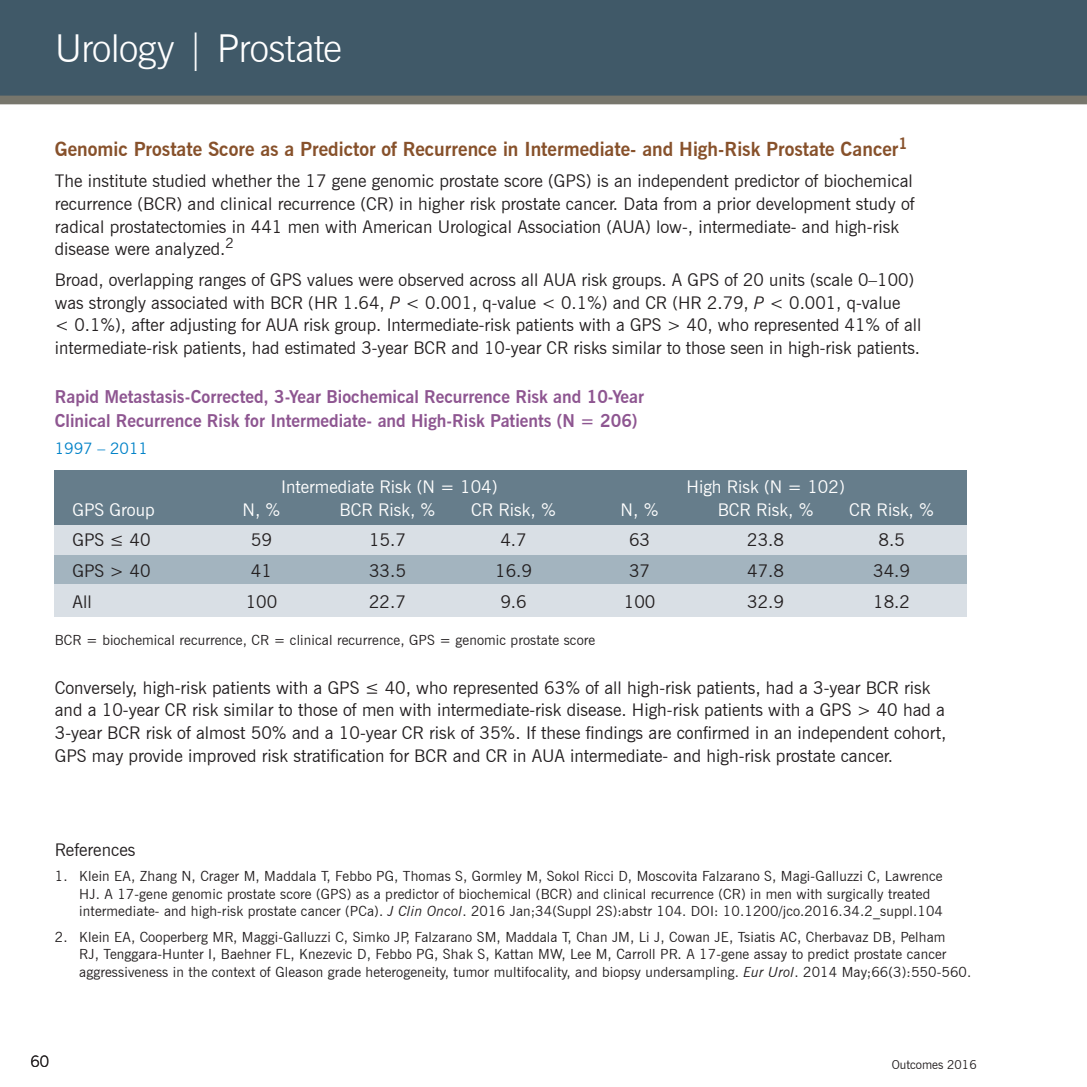
<style>
.page{position:relative;width:1087px;height:1087px;background:#fff}
.page>*{position:absolute;margin:0;border:0;box-sizing:border-box;transform-origin:0 0}
._01-Page_Header{font:300 38.5px "News Gothic BT";letter-spacing:-.015em;color:#fff}
._02-Head{font:700 19.25px "News Gothic BT";color:#87512b}
._05-Body_Copy{font:17.5px/22.8px "News Gothic BT";color:#231f20}
._03-Subhead{font:700 17.5px/24.5px "News Gothic BT";color:#8e5691}
._05-Body_Copy-2{font:17.5px "News Gothic BT";color:#fff}
._03-Subhead-2{font:15.75px "News Gothic BT";color:#0082c8}
.t1{font:300 15.75px "News Gothic BT";color:#231f20}
._06-Source{font:14px/17.5px "News Gothic BT";letter-spacing:.01em;color:#231f20}
.t2{font:12.25px "News Gothic BT";color:#231f20}
.s1{font-style:italic}
</style>
<div class="page">
<div style="left:0;top:0;width:1087px;height:101px;background:#405968"></div>
<div style="left:0;top:96px;width:1087px;height:8px;background:#77766c"></div>
<div style="left:55px;top:471px;width:912px;height:145px;background:#d9dfe5"></div>
<div style="left:55px;top:471px;width:912px;height:54px;background:#667d8b"></div>
<div style="left:55px;top:555px;width:912px;height:29px;background:#a3b4bf"></div>
<p class="_01-Page_Header" style="left:55px;top:25px;width:289px">Urology | Prostate</p>
<p class="_02-Head" style="left:55px;top:138px;width:854px">Genomic Prostate Score as a Predictor of Recurrence in Intermediate- and High-Risk Prostate Cancer<sup>1</sup></p>
<p class="_05-Body_Copy" style="left:55px;top:169px;width:861px">The institute studied whether the 17 gene genomic prostate score (GPS) is an independent predictor of biochemical recurrence (BCR) and clinical recurrence (CR) in higher risk prostate cancer. Data from a prior development study of radical prostatectomies in 441 men with American Urological Association (AUA) low-, intermediate- and high-risk disease were analyzed.<sup>2</sup></p>
<p class="_05-Body_Copy" style="left:55px;top:268px;width:868px">Broad, overlapping ranges of GPS values were observed across all AUA risk groups. A GPS of 20 units (scale 0–100) was strongly associated with BCR (HR 1.64, <span class="s1">P</span> &lt; 0.001, q-value &lt; 0.1%) and CR (HR 2.79, <span class="s1">P</span> &lt; 0.001, q-value<br>&lt; 0.1%), after adjusting for AUA risk group. Intermediate-risk patients with a GPS &gt; 40, who represented 41% of all intermediate-risk patients, had estimated 3-year BCR and 10-year CR risks similar to those seen in high-risk patients.</p>
<p class="_03-Subhead" style="left:55px;top:384px;width:591px">Rapid Metastasis-Corrected, 3-Year Biochemical Recurrence Risk and 10-Year<br>Clinical Recurrence Risk for Intermediate- and High-Risk Patients (N = 206)</p>
<p class="_03-Subhead-2" style="left:55px;top:439px;width:95px">1997 – 2011</p>
<p class="_05-Body_Copy-2" style="left:281px;top:476px;width:218px">Intermediate Risk (N = 104)</p>
<p class="_05-Body_Copy-2" style="left:686px;top:476px;width:160px">High Risk (N = 102)</p>
<p class="_05-Body_Copy-2" style="left:72px;top:499px;width:84px">GPS Group</p>
<p class="_05-Body_Copy-2" style="left:243px;top:499px;width:39px">N, %</p>
<p class="_05-Body_Copy-2" style="left:340px;top:499px;width:97px">BCR Risk, %</p>
<p class="_05-Body_Copy-2" style="left:471px;top:499px;width:86px">CR Risk, %</p>
<p class="_05-Body_Copy-2" style="left:621px;top:499px;width:39px">N, %</p>
<p class="_05-Body_Copy-2" style="left:718px;top:499px;width:97px">BCR Risk, %</p>
<p class="_05-Body_Copy-2" style="left:849px;top:499px;width:86px">CR Risk, %</p>
<p class="_05-Body_Copy" style="left:72px;top:528px;width:80px">GPS ≤ 40</p>
<p class="_05-Body_Copy" style="left:251px;top:528px;width:23px">59</p>
<p class="_05-Body_Copy" style="left:369px;top:528px;width:38px">15.7</p>
<p class="_05-Body_Copy" style="left:500px;top:528px;width:28px">4.7</p>
<p class="_05-Body_Copy" style="left:629px;top:528px;width:23px">63</p>
<p class="_05-Body_Copy" style="left:747px;top:528px;width:38px">23.8</p>
<p class="_05-Body_Copy" style="left:878px;top:528px;width:28px">8.5</p>
<p class="_05-Body_Copy" style="left:72px;top:559px;width:80px">GPS &gt; 40</p>
<p class="_05-Body_Copy" style="left:251px;top:559px;width:23px">41</p>
<p class="_05-Body_Copy" style="left:369px;top:559px;width:38px">33.5</p>
<p class="_05-Body_Copy" style="left:495px;top:559px;width:38px">16.9</p>
<p class="_05-Body_Copy" style="left:629px;top:559px;width:23px">37</p>
<p class="_05-Body_Copy" style="left:747px;top:559px;width:38px">47.8</p>
<p class="_05-Body_Copy" style="left:873px;top:559px;width:38px">34.9</p>
<p class="_05-Body_Copy" style="left:72px;top:590px;width:21px">All</p>
<p class="_05-Body_Copy" style="left:246px;top:590px;width:33px">100</p>
<p class="_05-Body_Copy" style="left:369px;top:590px;width:38px">22.7</p>
<p class="_05-Body_Copy" style="left:500px;top:590px;width:28px">9.6</p>
<p class="_05-Body_Copy" style="left:624px;top:590px;width:33px">100</p>
<p class="_05-Body_Copy" style="left:747px;top:590px;width:38px">32.9</p>
<p class="_05-Body_Copy" style="left:873px;top:590px;width:38px">18.2</p>
<p class="_06-Source" style="left:55px;top:631px;width:542px">BCR = biochemical recurrence, CR = clinical recurrence, GPS = genomic prostate score</p>
<p class="_05-Body_Copy" style="left:55px;top:676px;width:893px">Conversely, high-risk patients with a GPS ≤ 40, who represented 63% of all high-risk patients, had a 3-year BCR risk and a 10-year CR risk similar to those of men with intermediate-risk disease. High-risk patients with a GPS &gt; 40 had a 3-year BCR risk of almost 50% and a 10-year CR risk of 35%. If these findings are confirmed in an independent cohort, GPS may provide improved risk stratification for BCR and CR in AUA intermediate- and high-risk prostate cancer.</p>
<p class="_05-Body_Copy" style="left:55px;top:838px;width:82px">References</p>
<p class="_06-Source" style="left:79px;top:867px;width:865px;text-indent:-24px">1. Klein EA, Zhang N, Crager M, Maddala T, Febbo PG, Thomas S, Gormley M, Sokol Ricci D, Moscovita Falzarano S, Magi-Galluzzi C, Lawrence<br>HJ. A 17-gene genomic prostate score (GPS) as a predictor of biochemical (BCR) and clinical recurrence (CR) in men with surgically treated intermediate- and high-risk prostate cancer (PCa). <span class="s1">J Clin Oncol</span>. 2016 Jan;34(Suppl 2S):abstr 104. DOI: 10.1200/jco.2016.34.2_suppl.104</p>
<p class="_06-Source" style="left:79px;top:928px;width:893px;text-indent:-24px">2. Klein EA, Cooperberg MR, Maggi-Galluzzi C, Simko JP, Falzarano SM, Maddala T, Chan JM, Li J, Cowan JE, Tsiatis AC, Cherbavaz DB, Pelham<br>RJ, Tenggara-Hunter I, Baehner FL, Knezevic D, Febbo PG, Shak S, Kattan MW, Lee M, Carroll PR. A 17-gene assay to predict prostate cancer aggressiveness in the context of Gleason grade heterogeneity, tumor multifocality, and biopsy undersampling. <span class="s1">Eur Urol</span>. 2014 May;66(3):550-560.</p>
<p class="t1" style="left:30px;top:1051px;width:20px">60</p>
<p class="t2" style="left:892px;top:1057px;width:86px">Outcomes 2016</p>
</div>
